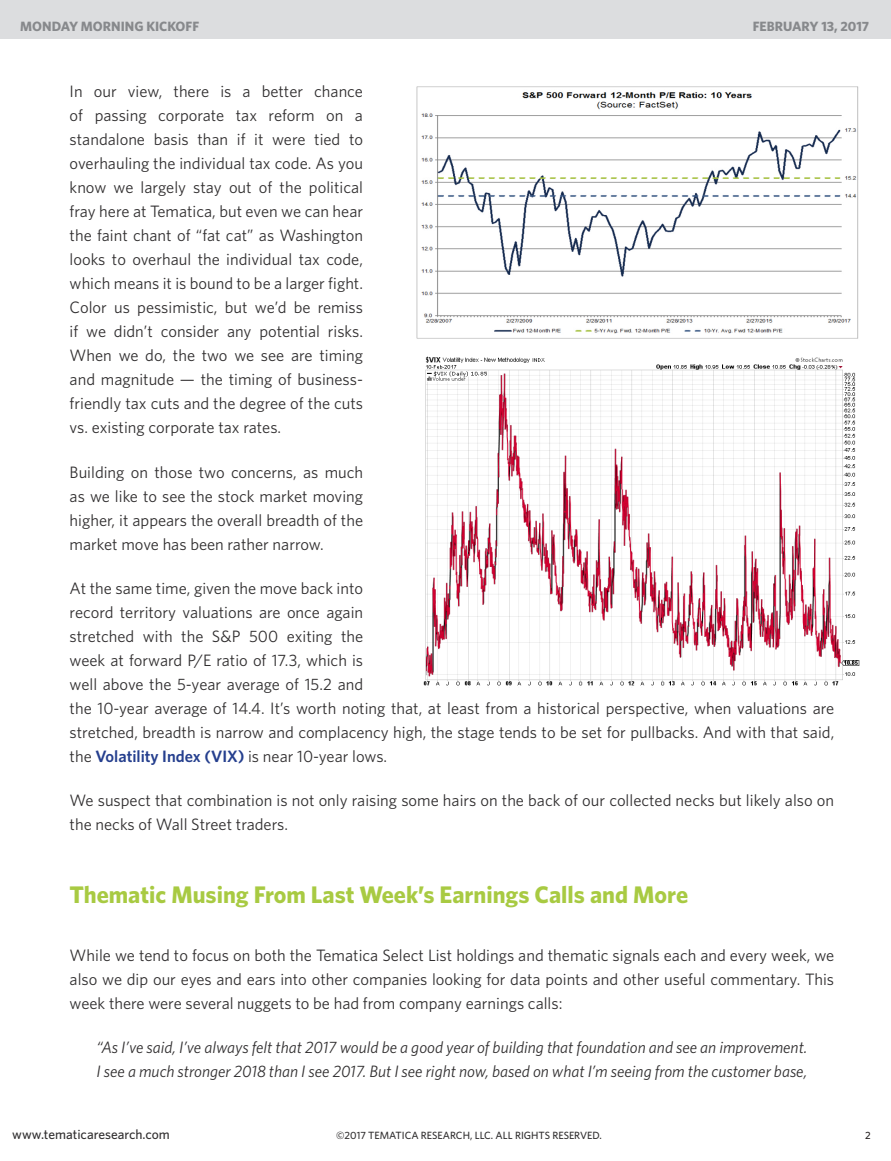
<style>
.page{position:relative;width:891px;height:1161px;background:#fff}
.page>*{position:absolute;margin:0;border:0;box-sizing:border-box;transform-origin:0 0}
.Section_Headline{font:700 24px "Whitney";color:#a8ca42}
.Main_Body_Text{font:16.5px/24px "Whitney";color:#312f30;text-align:justify}
.t1{font:italic 16.5px/24px "Whitney";color:#312f30}
.t2{font:700 13.5px "Whitney";color:#87898c}
.Main_Body_Text-2{font:500 13.5px "Whitney";color:#312f30}
.Main_Body_Text-3{font:500 10.5px "Whitney";color:#312f30}
.Main_Body_Text-4{font:500 10.5px "Whitney";color:#231f20}
.s1{font-weight:600;color:#253f8e}
</style>
<div class="page">
<div style="left:0;top:0;width:891px;height:38px;background:#dcdddf"></div>
<img style="left:416px;top:86px;width:443px;height:253px">
<img style="left:423px;top:356px;width:437px;height:332px">
<p class="t2" style="left:20px;top:18px;width:180px">MONDAY MORNING KICKOFF</p>
<p class="t2" style="left:753px;top:18px;width:118px">FEBRUARY 13, 2017</p>
<p class="Main_Body_Text" style="left:70px;top:79px;width:295px">In our view, there is a better chance of passing corporate tax reform on a standalone basis than if it were tied to overhauling the individual tax code. As you know we largely stay out of the political fray here at Tematica, but even we can hear the faint chant of “fat cat” as Washington looks to overhaul the individual tax code, which means it is bound to be a larger fight.<br>Color us pessimistic, but we’d be remiss if we didn’t consider any potential risks.<br>When we do, the two we see are timing and magnitude — the timing of business&shy;friendly tax cuts and the degree of the cuts vs. existing corporate tax rates.</p>
<p class="Main_Body_Text" style="left:70px;top:460px;width:295px">Building on those two concerns, as much as we like to see the stock market moving higher, it appears the overall breadth of the market move has been rather narrow.</p>
<p class="Main_Body_Text" style="left:70px;top:576px;width:766px;text-align:left">At the same time, given the move back into<br>record territory valuations are once again<br>stretched with the S&amp;P 500 exiting the<br>week at forward P/E ratio of 17.3, which is<br>well above the 5-year average of 15.2 and<br>the 10-year average of 14.4. It’s worth noting that, at least from a historical perspective, when valuations are stretched, breadth is narrow and complacency high, the stage tends to be set for pullbacks. And with that said, the <span class="s1">Volatility Index (VIX)</span> is near 10-year lows.</p>
<p class="Main_Body_Text" style="left:70px;top:788px;width:766px">We suspect that combination is not only raising some hairs on the back of our collected necks but likely also on the necks of Wall Street traders.</p>
<p class="Section_Headline" style="left:70px;top:879px;width:620px">Thematic Musing From Last Week’s Earnings Calls and More</p>
<p class="Main_Body_Text" style="left:70px;top:943px;width:766px">While we tend to focus on both the Tematica Select List holdings and thematic signals each and every week, we also we dip our eyes and ears into other companies looking for data points and other useful commentary. This week there were several nuggets to be had from company earnings calls:</p>
<p class="t1" style="left:97px;top:1035px;width:712px">“As I’ve said, I’ve always felt that 2017 would be a good year of building that foundation and see an improvement.<br>I see a much stronger 2018 than I see 2017. But I see right now, based on what I’m seeing from the customer base,</p>
<p class="Main_Body_Text-2" style="left:12px;top:1125px;width:159px">www.tematicaresearch.com</p>
<p class="Main_Body_Text-3" style="left:336px;top:1128px;width:267px">©2017 TEMATICA RESEARCH, LLC. ALL RIGHTS RESERVED.</p>
<p class="Main_Body_Text-4" style="left:865px;top:1128px;width:7px">2</p>
</div>
